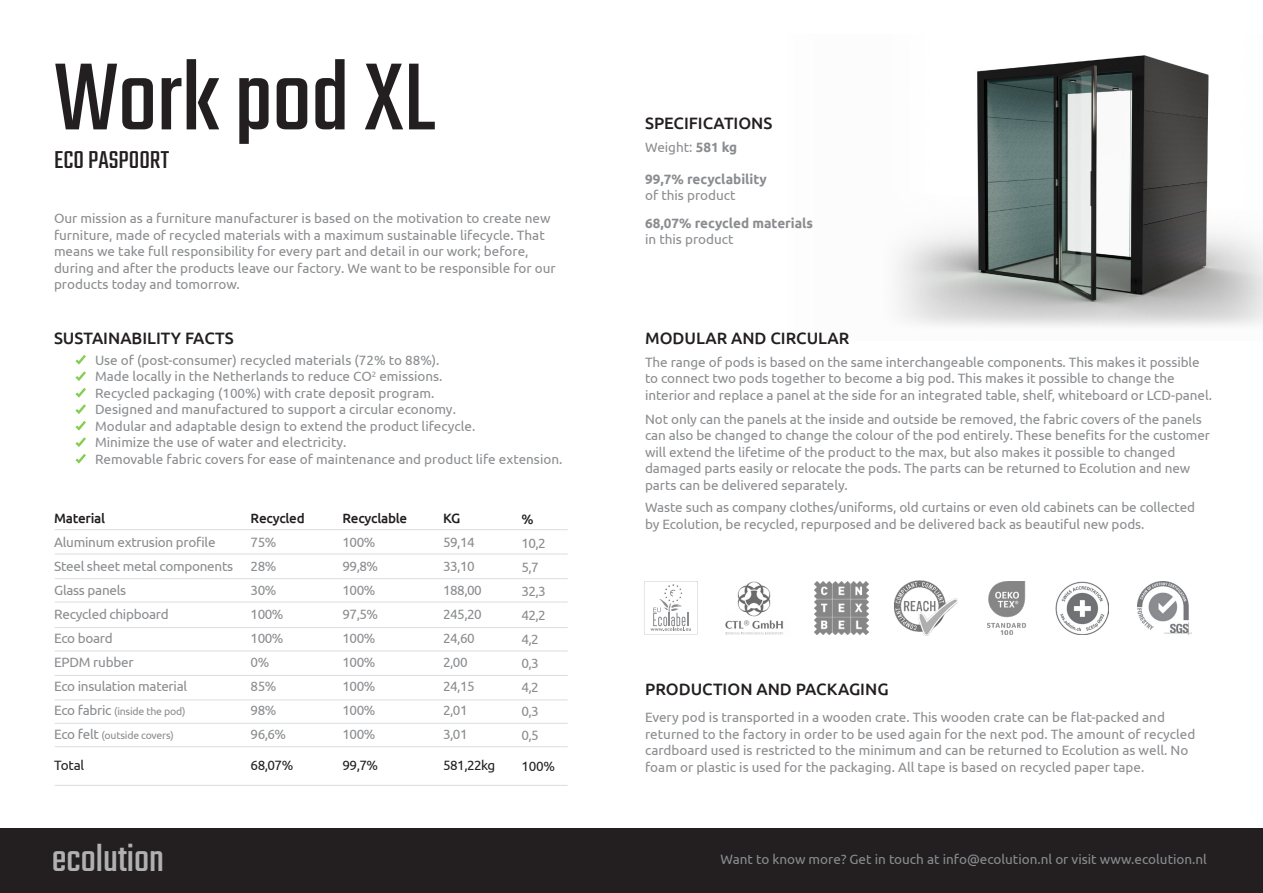
<style>
.page{position:relative;width:1263px;height:893px;background:#fff}
.page>*{position:absolute;margin:0;border:0;box-sizing:border-box;transform-origin:0 0}
.t1{font:105px "Teko";color:#231f20}
.t2{font:40.65px "Teko";color:#b2b1b1}
.t3{font:27px "Teko";color:#231f20}
.t4{font:500 16.5px "Ubuntu";color:#231f20}
.t5{font:13.5px/16.5px "Ubuntu";letter-spacing:-.005em;color:#8a8c8f}
.t6{font:700 13.5px "Ubuntu";color:#8a8c8f}
.t7{font:500 13.5px "Ubuntu";letter-spacing:-.02em;color:#231f20}
.t8{font:13.5px "Ubuntu";letter-spacing:-.04em;color:#231f20}
.t9{font:10.5px "Ubuntu";letter-spacing:-.02em;color:#8a8c8f}
.s1{font-size:13.5px}
.s2{font-weight:700}
</style>
<div class="page">
<img style="left:896px;top:55px;width:367px;height:272px">
<div style="left:0;top:829px;width:1263px;height:64px;background:#231f20"></div>
<svg style="left:75px;top:355px;width:11px;height:10px"></svg>
<svg style="left:75px;top:371px;width:11px;height:10px"></svg>
<svg style="left:75px;top:388px;width:11px;height:10px"></svg>
<svg style="left:75px;top:404px;width:11px;height:10px"></svg>
<svg style="left:75px;top:421px;width:11px;height:10px"></svg>
<svg style="left:75px;top:437px;width:11px;height:10px"></svg>
<svg style="left:75px;top:454px;width:11px;height:10px"></svg>
<svg style="left:644px;top:581px;width:54px;height:54px"></svg>
<img style="left:725px;top:581px;width:59px;height:54px">
<img style="left:815px;top:581px;width:53px;height:54px">
<img style="left:894px;top:580px;width:63px;height:56px">
<img style="left:987px;top:581px;width:40px;height:54px">
<img style="left:1055px;top:581px;width:54px;height:54px">
<img style="left:1137px;top:581px;width:55px;height:54px">
<hr style="left:55px;top:746px;width:513px;height:1px;background:#dcdddf">
<hr style="left:55px;top:723px;width:513px;height:1px;background:#dcdddf">
<hr style="left:55px;top:699px;width:513px;height:1px;background:#dcdddf">
<hr style="left:55px;top:675px;width:513px;height:1px;background:#dcdddf">
<hr style="left:55px;top:651px;width:513px;height:1px;background:#dcdddf">
<hr style="left:55px;top:627px;width:513px;height:1px;background:#dcdddf">
<hr style="left:55px;top:602px;width:513px;height:1px;background:#dcdddf">
<hr style="left:55px;top:578px;width:513px;height:1px;background:#dcdddf">
<hr style="left:55px;top:554px;width:513px;height:1px;background:#dcdddf">
<hr style="left:55px;top:529px;width:513px;height:1px;background:#dcdddf">
<hr style="left:55px;top:785px;width:513px;height:1px;background:#dcdddf">
<p class="t1" style="left:54px;top:39px;width:382px">Work pod XL</p>
<p class="t3" style="left:54px;top:145px;width:116px">ECO PASPOORT</p>
<p class="t5" style="left:54px;top:210px;width:503px">Our mission as a furniture manufacturer is based on the motivation to create new furniture, made of recycled materials with a maximum sustainable lifecycle. That means we take full responsibility for every part and detail in our work; before, during and after the products leave our factory. We want to be responsible for our products today and tomorrow.</p>
<p class="t4" style="left:54px;top:327px;width:181px">SUSTAINABILITY FACTS</p>
<p class="t5" style="left:95px;top:351px;width:346px">Use of (post-consumer) recycled materials (72% to 88%).</p>
<p class="t5" style="left:95px;top:368px;width:349px">Made locally in the Netherlands to reduce CO<sup>2</sup> emissions.</p>
<p class="t5" style="left:95px;top:384px;width:341px">Recycled packaging (100%) with crate deposit program.</p>
<p class="t5" style="left:95px;top:401px;width:362px">Designed and manufactured to support a circular economy.</p>
<p class="t5" style="left:95px;top:417px;width:382px">Modular and adaptable design to extend the product lifecycle.</p>
<p class="t5" style="left:95px;top:434px;width:253px">Minimize the use of water and electricity.</p>
<p class="t5" style="left:95px;top:450px;width:469px">Removable fabric covers for ease of maintenance and product life extension.</p>
<p class="t7" style="left:54px;top:510px;width:52px">Material</p>
<p class="t5" style="left:54px;top:533px;width:163px">Aluminum extrusion profile</p>
<p class="t5" style="left:54px;top:557px;width:180px">Steel sheet metal components</p>
<p class="t5" style="left:54px;top:581px;width:73px">Glass panels</p>
<p class="t5" style="left:54px;top:602px;width:116px;line-height:24px">Recycled chipboard<br>Eco board</p>
<p class="t5" style="left:54px;top:650px;width:134px;line-height:24px">EPDM rubber<br>Eco insulation material</p>
<p class="t9" style="left:54px;top:705px;width:133px"><span class="s1">Eco fabric</span> (inside the pod)</p>
<p class="t9" style="left:54px;top:729px;width:121px"><span class="s1">Eco felt</span> (outside covers)</p>
<p class="t8" style="left:54px;top:757px;width:31px">Total</p>
<p class="t7" style="left:251px;top:510px;width:56px">Recycled</p>
<p class="t5" style="left:251px;top:533px;width:27px">75%</p>
<p class="t5" style="left:251px;top:557px;width:27px">28%</p>
<p class="t5" style="left:251px;top:581px;width:27px">30%</p>
<p class="t5" style="left:251px;top:605px;width:34px">100%</p>
<p class="t5" style="left:251px;top:629px;width:34px">100%</p>
<p class="t5" style="left:251px;top:653px;width:20px">0%</p>
<p class="t5" style="left:251px;top:677px;width:27px">85%</p>
<p class="t5" style="left:251px;top:701px;width:27px">98%</p>
<p class="t5" style="left:251px;top:725px;width:37px">96,6%</p>
<p class="t8" style="left:251px;top:757px;width:44px">68,07%</p>
<p class="t7" style="left:342px;top:510px;width:66px">Recyclable</p>
<p class="t5" style="left:342px;top:533px;width:34px">100%</p>
<p class="t5" style="left:342px;top:557px;width:37px">99,8%</p>
<p class="t5" style="left:342px;top:581px;width:34px">100%</p>
<p class="t5" style="left:342px;top:605px;width:37px">97,5%</p>
<p class="t5" style="left:342px;top:629px;width:34px">100%</p>
<p class="t5" style="left:342px;top:653px;width:34px">100%</p>
<p class="t5" style="left:342px;top:677px;width:34px">100%</p>
<p class="t5" style="left:342px;top:701px;width:34px">100%</p>
<p class="t5" style="left:342px;top:725px;width:34px">100%</p>
<p class="t8" style="left:342px;top:757px;width:37px">99,7%</p>
<p class="t7" style="left:443px;top:510px;width:19px">KG</p>
<p class="t5" style="left:443px;top:533px;width:33px">59,14</p>
<p class="t5" style="left:443px;top:557px;width:33px">33,10</p>
<p class="t5" style="left:443px;top:581px;width:40px">188,00</p>
<p class="t5" style="left:443px;top:605px;width:40px">245,20</p>
<p class="t5" style="left:443px;top:629px;width:33px">24,60</p>
<p class="t5" style="left:443px;top:653px;width:26px">2,00</p>
<p class="t5" style="left:443px;top:677px;width:33px">24,15</p>
<p class="t5" style="left:443px;top:701px;width:26px">2,01</p>
<p class="t5" style="left:443px;top:725px;width:26px">3,01</p>
<p class="t8" style="left:443px;top:757px;width:54px">581,22kg</p>
<p class="t7" style="left:521px;top:510px;width:14px">%</p>
<p class="t5" style="left:521px;top:534px;width:26px">10,2</p>
<p class="t5" style="left:521px;top:558px;width:19px">5,7</p>
<p class="t5" style="left:521px;top:582px;width:26px">32,3</p>
<p class="t5" style="left:521px;top:606px;width:26px">42,2</p>
<p class="t5" style="left:521px;top:630px;width:19px">4,2</p>
<p class="t5" style="left:521px;top:654px;width:19px">0,3</p>
<p class="t5" style="left:521px;top:678px;width:19px">4,2</p>
<p class="t5" style="left:521px;top:702px;width:19px">0,3</p>
<p class="t5" style="left:521px;top:726px;width:19px">0,5</p>
<p class="t8" style="left:521px;top:758px;width:35px">100%</p>
<p class="t4" style="left:645px;top:112px;width:129px">SPECIFICATIONS</p>
<p class="t5" style="left:645px;top:138px;width:94px">Weight: <span class="s2">581 kg</span></p>
<p class="t6" style="left:645px;top:171px;width:123px">99,7% recyclability</p>
<p class="t5" style="left:645px;top:187px;width:92px">of this product</p>
<p class="t6" style="left:645px;top:215px;width:170px">68,07% recycled materials</p>
<p class="t5" style="left:645px;top:231px;width:90px">in this product</p>
<p class="t4" style="left:645px;top:327px;width:206px">MODULAR AND CIRCULAR</p>
<p class="t5" style="left:645px;top:353px;width:568px">The range of pods is based on the same interchangeable components. This makes it possible to connect two pods together to become a big pod. This makes it possible to change the interior and replace a panel at the side for an integrated table, shelf, whiteboard or LCD-panel.</p>
<p class="t5" style="left:645px;top:410px;width:567px">Not only can the panels at the inside and outside be removed, the fabric covers of the panels can also be changed to change the colour of the pod entirely. These benefits for the customer will extend the lifetime of the product to the max, but also makes it possible to changed damaged parts easily or relocate the pods. The parts can be returned to Ecolution and new parts can be delivered separately.</p>
<p class="t5" style="left:645px;top:499px;width:551px">Waste such as company clothes/uniforms, old curtains or even old cabinets can be collected</p>
<p class="t5" style="left:645px;top:515px;width:501px">by Ecolution, be recycled, repurposed and be delivered back as beautiful new pods.</p>
<p class="t4" style="left:645px;top:678px;width:245px">PRODUCTION AND PACKAGING</p>
<p class="t5" style="left:645px;top:709px;width:552px">Every pod is transported in a wooden crate. This wooden crate can be flat-packed and returned to the factory in order to be used again for the next pod. The amount of recycled cardboard used is restricted to the minimum and can be returned to Ecolution as well. No foam or plastic is used for the packaging. All tape is based on recycled paper tape.</p>
<p class="t2" style="left:52px;top:836px;width:114px">ecolution</p>
<p class="t5" style="left:721px;top:851px;width:488px">Want to know more? Get in touch at info@ecolution.nl or visit www.ecolution.nl</p>
</div>
